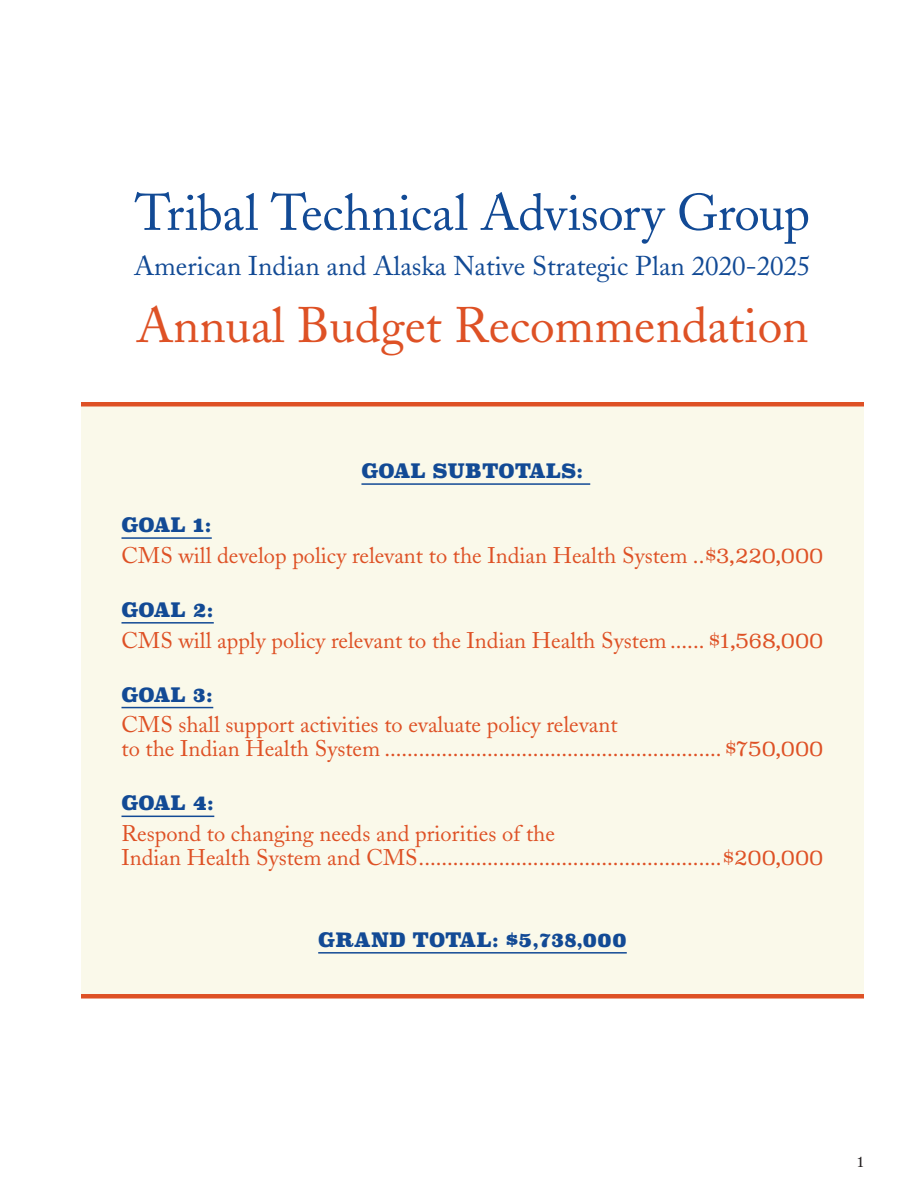
<style>
.page{position:relative;width:918px;height:1188px;background:#fff}
.page>*{position:absolute;margin:0;border:0;box-sizing:border-box;transform-origin:0 0}
.t1{font:51px "Adobe Caslon";letter-spacing:-.01em;color:#124a95}
.t2{font:49.5px "Adobe Caslon";color:#de5125}
.t3{font:27px "Adobe Caslon";color:#124a95}
.t4{font:22.5px/24px "Adobe Caslon";color:#de5125}
.t5{font:900 19.5px "Superclarendon";color:#124a95}
.t6{font:300 15px "Superclarendon";color:#231f20}
.s1{font-family:"Superclarendon";font-weight:300;font-size:21px}
</style>
<div class="page">
<div style="left:81px;top:406px;width:783px;height:588px;background:#faf9ea"></div>
<hr style="left:361px;top:483px;width:229px;height:2px;background:#124a95">
<hr style="left:122px;top:537px;width:90px;height:2px;background:#124a95">
<hr style="left:122px;top:622px;width:92px;height:2px;background:#124a95">
<hr style="left:122px;top:707px;width:91px;height:1px;background:#124a95">
<hr style="left:122px;top:816px;width:92px;height:1px;background:#124a95">
<hr style="left:318px;top:952px;width:309px;height:2px;background:#124a95">
<hr style="left:81px;top:402px;width:783px;height:4px;background:#de5125">
<div style="left:81px;top:994px;width:783px;height:5px;background:#de5125"></div>
<h1 class="t1" style="left:135px;top:183px;width:677px">Tribal Technical Advisory Group</h1>
<p class="t3" style="left:134px;top:250px;width:678px">American Indian and Alaska Native Strategic Plan 2020-2025</p>
<h2 class="t2" style="left:137px;top:296px;width:673px">Annual Budget Recommendation</h2>
<p class="t5" style="left:361px;top:458px;width:224px">GOAL SUBTOTALS:</p>
<p class="t5" style="left:122px;top:512px;width:92px">GOAL 1:</p>
<p class="t4" style="left:122px;top:543px;width:704px">CMS will develop policy relevant to the Indian Health System ..<span class="s1">$3,220,000</span></p>
<p class="t5" style="left:122px;top:596px;width:94px">GOAL 2:</p>
<p class="t4" style="left:122px;top:628px;width:704px">CMS will apply policy relevant to the Indian Health System ...... <span class="s1">$1,568,000</span></p>
<p class="t5" style="left:122px;top:681px;width:93px">GOAL 3:</p>
<p class="t4" style="left:122px;top:713px;width:704px">CMS shall support activities to evaluate policy relevant<br>to the Indian Health System ........................................................... <span class="s1">$750,000</span></p>
<p class="t5" style="left:122px;top:790px;width:94px">GOAL 4:</p>
<p class="t4" style="left:122px;top:822px;width:704px">Respond to changing needs and priorities of the<br>Indian Health System and CMS.....................................................<span class="s1">$200,000</span></p>
<p class="t5" style="left:318px;top:926px;width:310px">GRAND TOTAL: $5,738,000</p>
<p class="t6" style="left:857px;top:1151px;width:8px">1</p>
</div>
